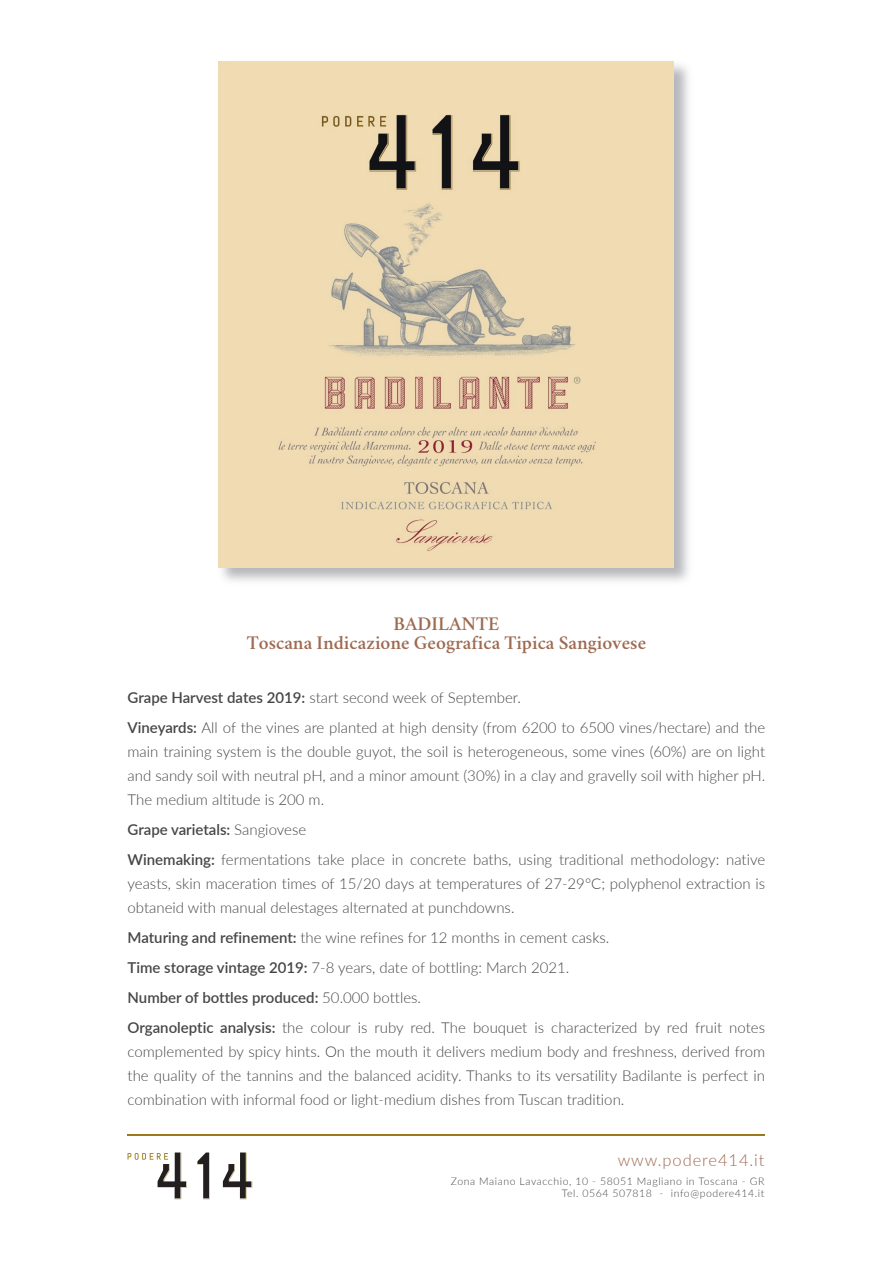
<style>
.page{position:relative;width:893px;height:1263px;background:#fff}
.page>*{position:absolute;margin:0;border:0;box-sizing:border-box;transform-origin:0 0}
.t1{font:600 19.5px/19.5px "Crimson";color:#9e6a50;text-align:center}
.t2{font:300 16.5px "Lato";letter-spacing:.055em;color:#9e6a50}
.t3{font:300 15px/30px "Lato";color:#454647}
.t4{font:300 10.5px/12px "Lato";letter-spacing:.055em;color:#454647;text-align:right}
.s1{font-weight:600}
</style>
<div class="page">
<svg style="left:128px;top:1152px;width:124px;height:47px"></svg>
<hr style="left:128px;top:1135px;width:637px;height:1px;background:#9a7a1a">
<img style="left:219px;top:62px;width:455px;height:506px">
<h1 class="t1" style="left:247px;top:612px;width:401px">BADILANTE<br>Toscana Indicazione Geografica Tipica Sangiovese</h1>
<p class="t3" style="left:128px;top:682px;width:639px"><span class="s1">Grape Harvest dates 2019:</span> start second week of September.<br><span class="s1">Vineyards:</span> All of the vines are planted at high density (from 6200 to 6500 vines/hectare) and the</p>
<p class="t3" style="left:128px;top:739px;width:639px;line-height:24px;text-align:justify">main training system is the double guyot, the soil is heterogeneous, some vines (60%) are on light and sandy soil with neutral pH, and a minor amount (30%) in a clay and gravelly soil with higher pH.<br>The medium altitude is 200 m.</p>
<p class="t3" style="left:128px;top:814px;width:639px"><span class="s1">Grape varietals:</span> Sangiovese<br><span class="s1">Winemaking:</span> fermentations take place in concrete baths, using traditional methodology: native</p>
<p class="t3" style="left:128px;top:871px;width:639px;line-height:24px">yeasts, skin maceration times of 15/20 days at temperatures of 27-29°C; polyphenol extraction is obtaneid with manual delestages alternated at punchdowns.</p>
<p class="t3" style="left:128px;top:922px;width:639px"><span class="s1">Maturing and refinement:</span> the wine refines for 12 months in cement casks.<br><span class="s1">Time storage vintage 2019:</span> 7-8 years, date of bottling: March 2021.<br><span class="s1">Number of bottles produced:</span> 50.000 bottles.<br><span class="s1">Organoleptic analysis:</span> the colour is ruby red. The bouquet is characterized by red fruit notes</p>
<p class="t3" style="left:128px;top:1039px;width:639px;line-height:24px;text-align:justify">complemented by spicy hints. On the mouth it delivers medium body and freshness, derived from the quality of the tannins and the balanced acidity. Thanks to its versatility Badilante is perfect in combination with informal food or light-medium dishes from Tuscan tradition.</p>
<p class="t2" style="left:618px;top:1148px;width:148px">www.podere414.it</p>
<p class="t4" style="left:451px;top:1175px;width:315px">Zona Maiano Lavacchio, 10 - 58051 Magliano in Toscana - GR<br>Tel. 0564 507818 - info@podere414.it</p>
</div>
